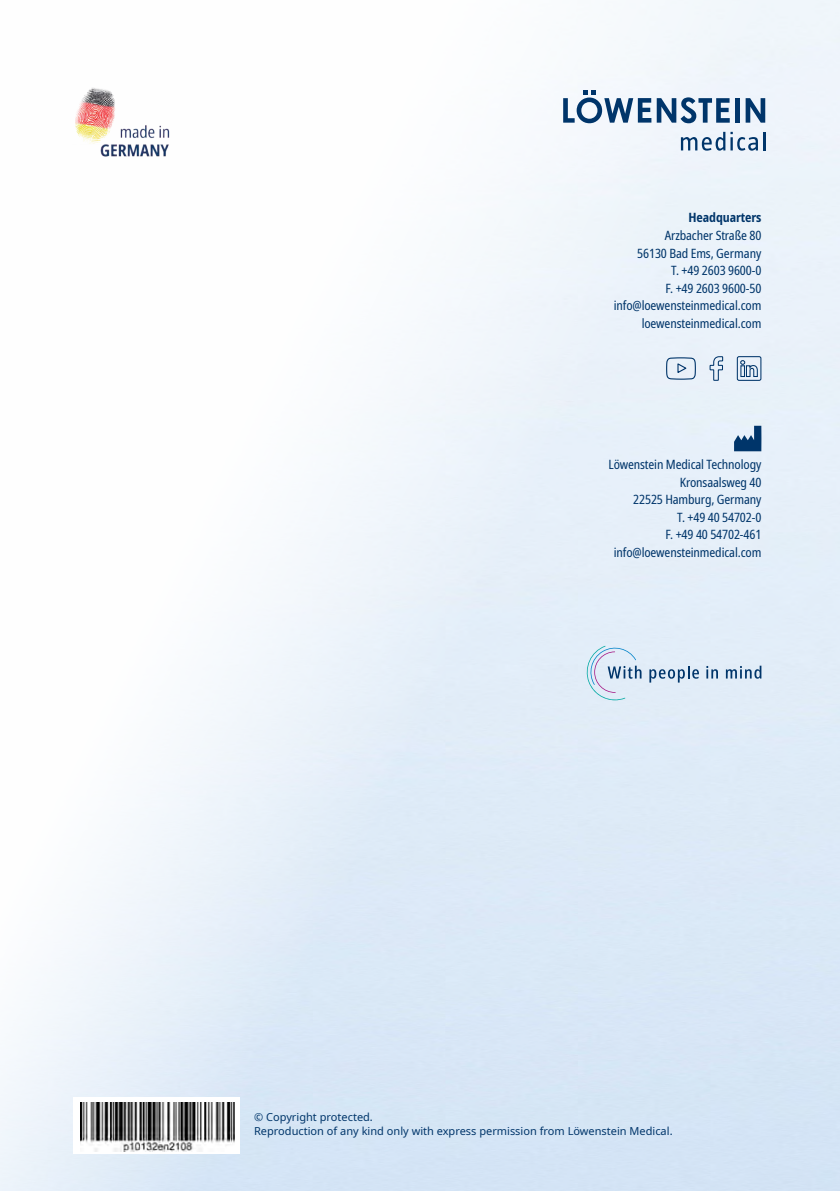
<style>
.page{position:relative;width:840px;height:1191px;background:#fff}
.page>*{position:absolute;margin:0;border:0;box-sizing:border-box;transform-origin:0 0}
.t1{font:condensed 12.8px/17.6px "Noto Sans";letter-spacing:-.01em;color:#00356a;text-align:right}
.t2{font:700 condensed 12.8px "Noto Sans";letter-spacing:-.01em;color:#00356a}
.t3{font:11px/13.2px "Noto Sans";color:#00356a}
</style>
<div class="page">
<img style="left:0;top:0;width:839px;height:1191px">
<div style="left:74px;top:1097px;width:166px;height:57px;background:#fff"></div>
<img style="left:81px;top:1102px;width:154px;height:49px">
<img style="left:66px;top:85px;width:107px;height:74px">
<svg style="left:745px;top:98px;width:19px;height:25px"></svg>
<div style="left:734px;top:98px;width:5px;height:25px;background:#00356a"></div>
<svg style="left:563px;top:90px;width:166px;height:33px"></svg>
<svg style="left:680px;top:132px;width:84px;height:19px"></svg>
<svg style="left:735px;top:355px;width:26px;height:26px"></svg>
<svg style="left:708px;top:356px;width:15px;height:25px"></svg>
<svg style="left:665px;top:357px;width:31px;height:23px"></svg>
<svg style="left:733px;top:426px;width:28px;height:25px"></svg>
<svg style="left:582px;top:644px;width:59px;height:59px"></svg>
<svg style="left:649px;top:665px;width:49px;height:17px"></svg>
<svg style="left:706px;top:666px;width:11px;height:12px"></svg>
<svg style="left:725px;top:665px;width:36px;height:13px"></svg>
<p class="t2" style="left:688px;top:208px;width:74px">Headquarters</p>
<p class="t1" style="left:637px;top:227px;width:126px">Arzbacher Straße 80<br>56130 Bad Ems, Germany<br>T. +49 2603 9600-0</p>
<p class="t1" style="left:665px;top:280px;width:97px">F. +49 2603 9600-50</p>
<p class="t1" style="left:613px;top:297px;width:149px">info@loewensteinmedical.com</p>
<p class="t1" style="left:641px;top:315px;width:121px">loewensteinmedical.com</p>
<p class="t1" style="left:608px;top:456px;width:154px">Löwenstein Medical Technology</p>
<p class="t1" style="left:679px;top:473px;width:83px">Kronsaalsweg 40</p>
<p class="t1" style="left:633px;top:491px;width:130px">22525 Hamburg, Germany</p>
<p class="t1" style="left:676px;top:508px;width:86px">T. +49 40 54702-0</p>
<p class="t1" style="left:665px;top:526px;width:97px">F. +49 40 54702-461</p>
<p class="t1" style="left:613px;top:544px;width:149px">info@loewensteinmedical.com</p>
<p class="t3" style="left:254px;top:1111px;width:420px">© Copyright protected.<br>Reproduction of any kind only with express permission from Löwenstein Medical.</p>
</div>
